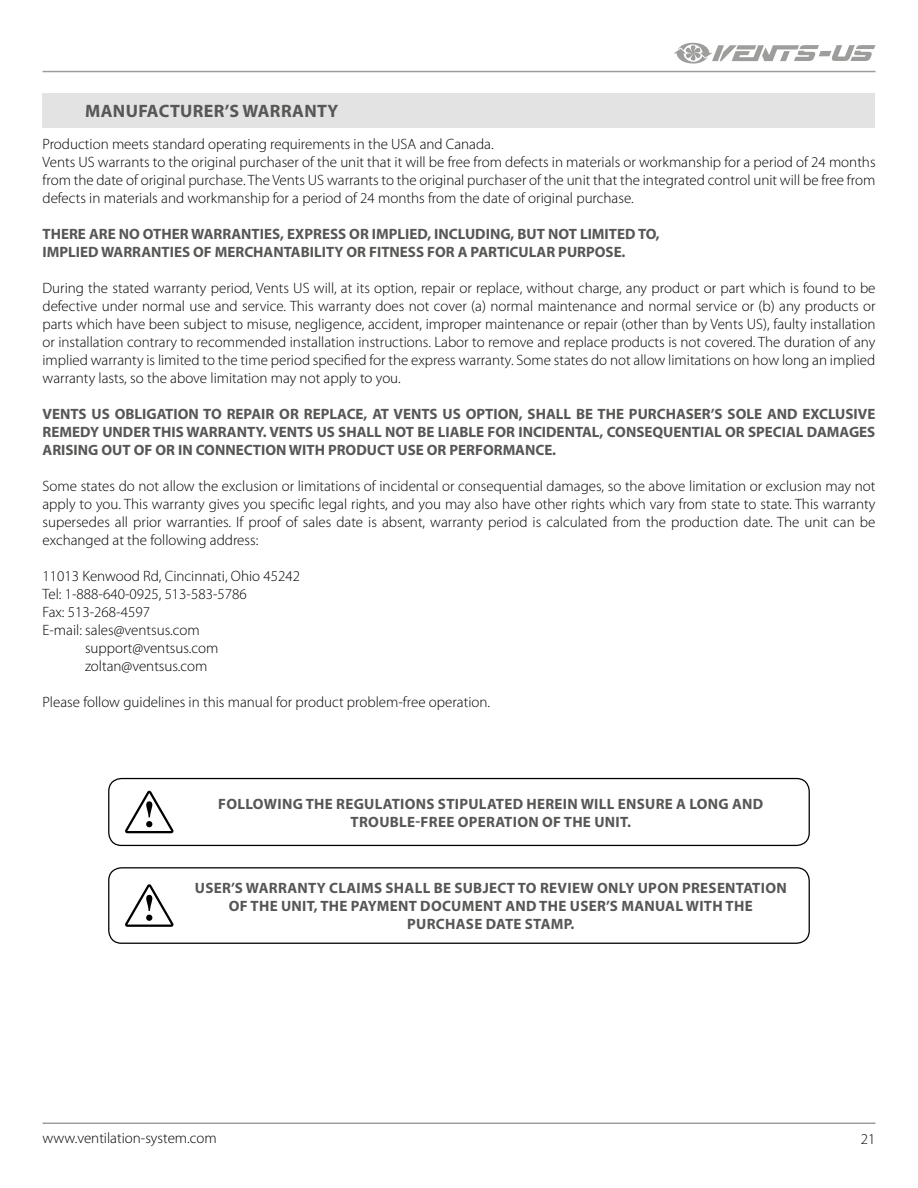
<style>
.page{position:relative;width:918px;height:1188px;background:#fff}
.page>*{position:absolute;margin:0;border:0;box-sizing:border-box;transform-origin:0 0}
.t1{font:700 18px "Myriad Pro";letter-spacing:.02em;color:#575756}
.t2{font:300 15px/18px "Myriad Pro";color:#000;text-align:justify}
.t3{font:700 15px/18px "Myriad Pro";letter-spacing:.005em;color:#575756;text-align:center}
</style>
<div class="page">
<hr style="left:43px;top:1123px;width:832px;height:1px;background:#9d9d9c">
<hr style="left:43px;top:71px;width:832px;height:1px;background:#9d9d9c">
<svg style="left:674px;top:43px;width:201px;height:21px"></svg>
<div style="left:108px;top:778px;width:702px;height:68px;border:1px solid #000;border-radius:13px"></div>
<svg style="left:125px;top:791px;width:49px;height:42px"></svg>
<div style="left:108px;top:867px;width:702px;height:77px;border:1px solid #000;border-radius:13px"></div>
<svg style="left:125px;top:884px;width:49px;height:43px"></svg>
<div style="left:43px;top:94px;width:832px;height:34px;background:#e3e3e3"></div>
<div style="left:43px;top:97px;width:832px;height:27px;background:#e3e3e3"></div>
<p class="t1" style="left:85px;top:99px;width:255px">MANUFACTURER’S WARRANTY</p>
<p class="t2" style="left:43px;top:135px;width:835px;text-align:left">Production meets standard operating requirements in the USA and Canada.<br>Vents US warrants to the original purchaser of the unit that it will be free from defects in materials or workmanship for a period of 24 months from the date of original purchase. The Vents US warrants to the original purchaser of the unit that the integrated control unit will be free from defects in materials and workmanship for a period of 24 months from the date of original purchase.</p>
<p class="t3" style="left:43px;top:225px;width:619px;text-align:left">THERE ARE NO OTHER WARRANTIES, EXPRESS OR IMPLIED, INCLUDING, BUT NOT LIMITED TO,<br>IMPLIED WARRANTIES OF MERCHANTABILITY OR FITNESS FOR A PARTICULAR PURPOSE.</p>
<p class="t2" style="left:43px;top:279px;width:835px">During the stated warranty period, Vents US will, at its option, repair or replace, without charge, any product or part which is found to be defective under normal use and service. This warranty does not cover (a) normal maintenance and normal service or (b) any products or parts which have been subject to misuse, negligence, accident, improper maintenance or repair (other than by Vents US), faulty installation or installation contrary to recommended installation instructions. Labor to remove and replace products is not covered. The duration of any implied warranty is limited to the time period specified for the express warranty. Some states do not allow limitations on how long an implied warranty lasts, so the above limitation may not apply to you.</p>
<p class="t3" style="left:43px;top:405px;width:834px;text-align:justify">VENTS US OBLIGATION TO REPAIR OR REPLACE, AT VENTS US OPTION, SHALL BE THE PURCHASER’S SOLE AND EXCLUSIVE REMEDY UNDER THIS WARRANTY. VENTS US SHALL NOT BE LIABLE FOR INCIDENTAL, CONSEQUENTIAL OR SPECIAL DAMAGES ARISING OUT OF OR IN CONNECTION WITH PRODUCT USE OR PERFORMANCE.</p>
<p class="t2" style="left:43px;top:477px;width:835px">Some states do not allow the exclusion or limitations of incidental or consequential damages, so the above limitation or exclusion may not apply to you. This warranty gives you specific legal rights, and you may also have other rights which vary from state to state. This warranty supersedes all prior warranties. If proof of sales date is absent, warranty period is calculated from the production date. The unit can be exchanged at the following address:</p>
<p class="t2" style="left:43px;top:567px;width:259px">11013 Kenwood Rd, Cincinnati, Ohio 45242</p>
<p class="t2" style="left:43px;top:585px;width:206px">Tel: 1-888-640-0925, 513-583-5786</p>
<p class="t2" style="left:43px;top:603px;width:109px">Fax: 513-268-4597</p>
<p class="t2" style="left:43px;top:621px;width:159px">E-mail: sales@ventsus.com</p>
<p class="t2" style="left:85px;top:639px;width:135px">support@ventsus.com</p>
<p class="t2" style="left:85px;top:657px;width:124px">zoltan@ventsus.com</p>
<p class="t2" style="left:43px;top:693px;width:449px">Please follow guidelines in this manual for product problem-free operation.</p>
<p class="t3" style="left:218px;top:794px;width:547px">FOLLOWING THE REGULATIONS STIPULATED HEREIN WILL ENSURE A LONG AND<br>TROUBLE-FREE OPERATION OF THE UNIT.</p>
<p class="t3" style="left:195px;top:879px;width:593px">USER’S WARRANTY CLAIMS SHALL BE SUBJECT TO REVIEW ONLY UPON PRESENTATION<br>OF THE UNIT, THE PAYMENT DOCUMENT AND THE USER’S MANUAL WITH THE<br>PURCHASE DATE STAMP.</p>
<p class="t2" style="left:43px;top:1129px;width:176px">www.ventilation-system.com</p>
<p class="t2" style="left:861px;top:1130px;width:16px">21</p>
</div>
